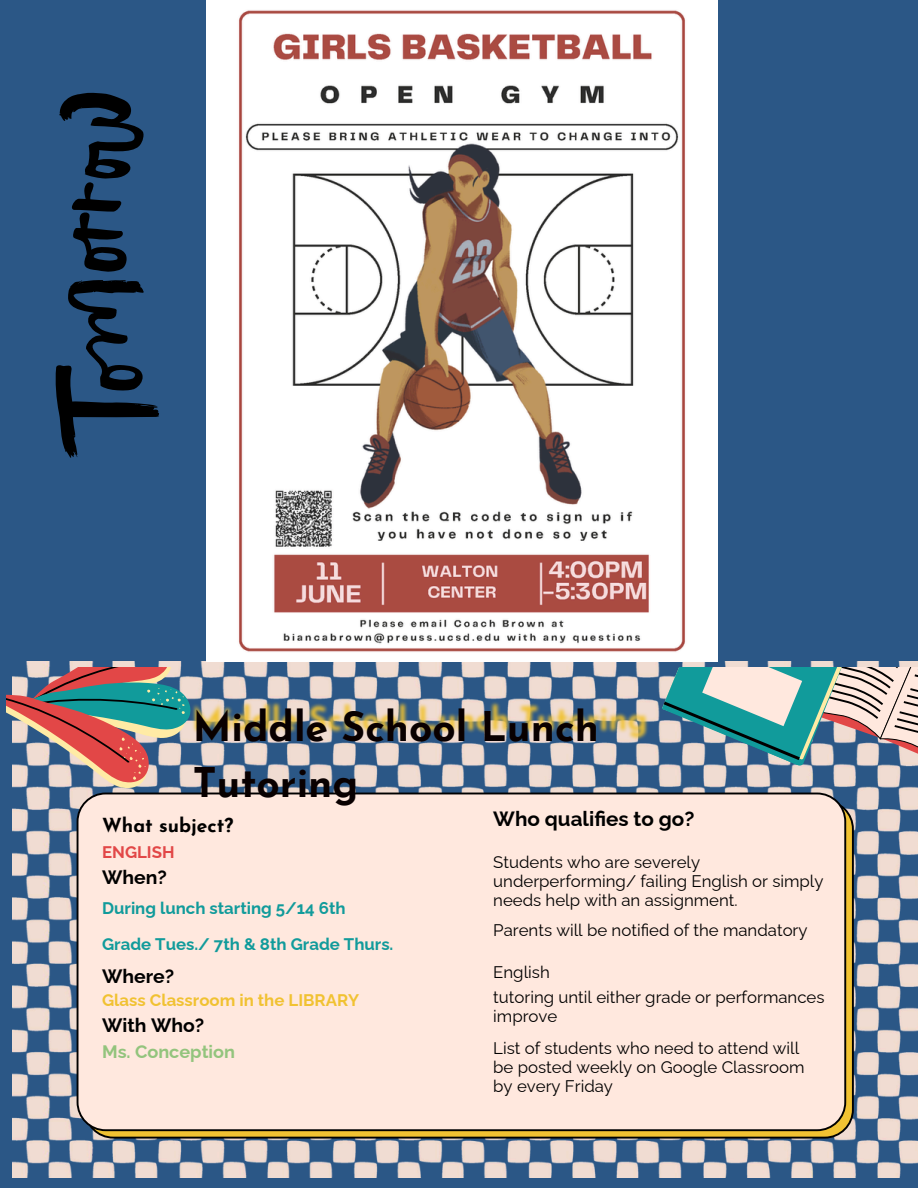
<style>
.page{position:relative;width:918px;height:1188px;background:#2b5786}
.page>*{position:absolute;margin:0;border:0;box-sizing:border-box;transform-origin:0 0}
.t1{font:700 40.8px/56.2px "Josefin Sans";color:#090000}
.t2{font:700 20.55px "Raleway";color:#000}
.t3{font:700 19.35px "Raleway";color:#000}
.t4{font:700 19.35px "Josefin Sans";color:#000}
.t5{font:700 18px "Raleway";color:#93c47d}
.t6{font:16.8px/19.2px "Raleway";color:#000}
.t7{font:700 16.8px/36px "Raleway";color:#119b9b}
.t8{font:700 16.8px "Raleway";color:#f1c232}
.t9{font:700 16.8px "Raleway";color:#e24747}
</style>
<div class="page">
<img style="left:13px;top:661px;width:905px;height:517px">
<svg style="left:83px;top:799px;width:772px;height:341px;background:#a68d3c"></svg>
<div style="left:76px;top:792px;width:771px;height:340px;background:#ffe8de"></div>
<svg style="left:6px;top:661px;width:185px;height:128px"></svg>
<svg style="left:662px;top:661px;width:256px;height:119px"></svg>
<img style="left:164px;top:692px;width:511px;height:52px">
<img style="left:207px;top:0;width:511px;height:662px">
<svg style="left:55px;top:92px;width:104px;height:366px"></svg>
<p class="t1" style="left:193px;top:703px;width:408px">Middle School Lunch<br>Tutoring</p>
<p class="t4" style="left:102px;top:817px;width:133px">What subject?</p>
<p class="t9" style="left:102px;top:842px;width:74px">ENGLISH</p>
<p class="t3" style="left:102px;top:865px;width:66px">When?</p>
<p class="t7" style="left:102px;top:890px;width:293px">During lunch starting 5/14 6th<br>Grade Tues./ 7th &amp; 8th Grade Thurs.</p>
<p class="t3" style="left:102px;top:964px;width:74px">Where?</p>
<p class="t8" style="left:102px;top:990px;width:259px">Glass Classroom in the LIBRARY</p>
<p class="t3" style="left:102px;top:1014px;width:104px">With Who?</p>
<p class="t5" style="left:102px;top:1041px;width:134px">Ms. Conception</p>
<h1 class="t6" style="left:493px;top:1038px;width:313px">List of students who need to attend will be posted weekly on Google Classroom by every Friday</h1>
<p class="t2" style="left:493px;top:806px;width:203px">Who qualifies to go?</p>
<h2 class="t6" style="left:493px;top:852px;width:332px">Students who are severely underperforming/ failing English or simply needs help with an assignment.</h2>
<h3 class="t6" style="left:493px;top:921px;width:316px">Parents will be notified of the mandatory</h3>
<h3 class="t6" style="left:493px;top:962px;width:58px">English</h3>
<p class="t6" style="left:493px;top:987px;width:333px">tutoring until either grade or performances</p>
<p class="t6" style="left:493px;top:1006px;width:66px">improve</p>
</div>
